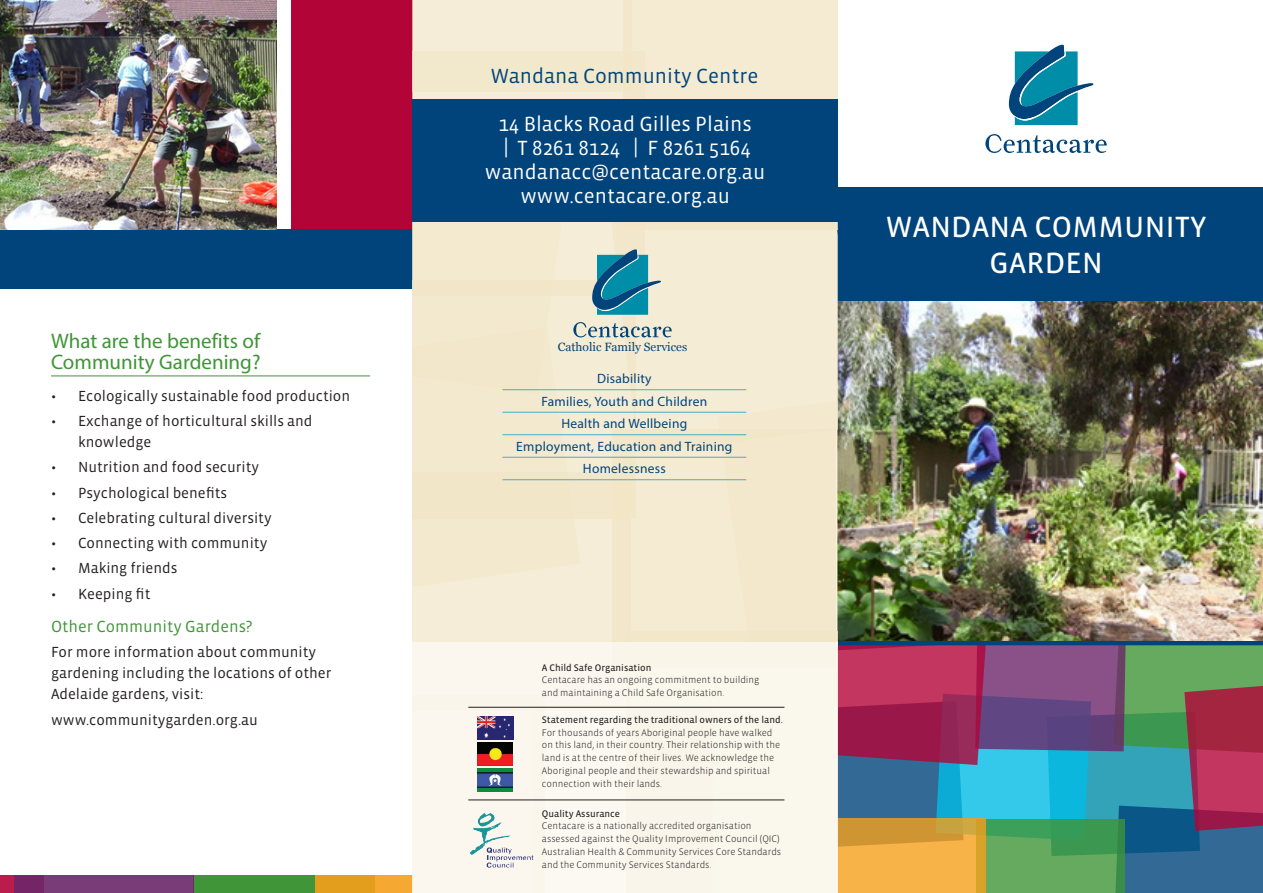
<style>
.page{position:relative;width:1263px;height:893px;background:#fff}
.page>*{position:absolute;margin:0;border:0;box-sizing:border-box;transform-origin:0 0}
.Cover_-_Program_Titl{font:30px/36px "Vista Sans OT";letter-spacing:.01em;color:#fff;text-align:center}
.t1{font:21px "Vista Sans OT";color:#fff}
.Heading_-_Drk_Blue{font:21px/21px "Myriad Pro";color:#3f9537}
.t2{font:21px "Vista Sans OT";color:#00447b}
.Sub_Heading_-_Drk_Bl{font:16.5px "Vista Sans OT";color:#3f9537}
.Body_copy{font:15px/21px "Vista Sans OT";color:#231f20}
.t3{font:13.5px "Myriad Pro";letter-spacing:.02em;color:#00447b}
.Body_copy-2{font:12px "Georgia";color:#00447b}
.t4{font:300 9.75px/12.8px "Vista Sans OT";color:#231f20}
.s1{font-weight:400}
</style>
<div class="page">
<div style="left:193px;top:875px;width:182px;height:18px;background:#3f9537"></div>
<div style="left:315px;top:875px;width:97px;height:18px;background:linear-gradient(to right,#dd9a16,#f8aa34)"></div>
<div style="left:0;top:875px;width:43px;height:18px;background:#ba1d4b"></div>
<div style="left:14px;top:875px;width:179px;height:18px;background:linear-gradient(to right,#762f6d,#7c427d)"></div>
<div style="left:291px;top:0;width:121px;height:230px;background:#b30437"></div>
<div style="left:0;top:230px;width:412px;height:59px;background:#00447b"></div>
<svg style="left:1009px;top:44px;width:85px;height:81px"></svg>
<svg style="left:985px;top:134px;width:122px;height:19px"></svg>
<div style="left:838px;top:187px;width:425px;height:115px;background:#00447b"></div>
<img style="left:838px;top:302px;width:425px;height:96px">
<img style="left:0;top:0;width:277px;height:230px">
<div style="left:672px;top:230px;width:166px;height:200px;background:#f5ecd5"></div>
<div style="left:623px;top:0;width:215px;height:230px;background:#f4ebd2"></div>
<div style="left:412px;top:51px;width:232px;height:245px;background:linear-gradient(to right,#f5ecd6,#f4ead1)"></div>
<div style="left:412px;top:0;width:220px;height:91px;background:#f5edd7"></div>
<img style="left:717px;top:398px;width:546px;height:495px">
<div style="left:412px;top:472px;width:218px;height:238px;background:#f5edd7"></div>
<div style="left:612px;top:430px;width:224px;height:238px;background:#f2e6c7"></div>
<div style="left:412px;top:642px;width:426px;height:251px;background:#faf7ed"></div>
<img style="left:478px;top:813px;width:17px;height:13px">
<img style="left:478px;top:716px;width:35px;height:23px">
<img style="left:478px;top:742px;width:35px;height:23px">
<img style="left:478px;top:768px;width:34px;height:24px">
<hr style="left:468px;top:800px;width:316px;height:1px;background:#231f20">
<hr style="left:468px;top:707px;width:316px;height:1px;background:#231f20">
<hr style="left:502px;top:389px;width:244px;height:1px;background:#46afc4">
<hr style="left:502px;top:412px;width:244px;height:1px;background:#46afc4">
<hr style="left:502px;top:434px;width:244px;height:1px;background:#46afc4">
<hr style="left:502px;top:457px;width:244px;height:1px;background:#46afc4">
<hr style="left:502px;top:479px;width:244px;height:1px;background:#46afc4">
<hr style="left:51px;top:376px;width:319px;height:1px;background:#3f9537">
<div style="left:412px;top:99px;width:426px;height:122px;background:#00447b"></div>
<div style="left:412px;top:221px;width:260px;height:371px;background:#f3e9cf"></div>
<p class="Heading_-_Drk_Blue" style="left:51px;top:330px;width:211px">What are the benefits of<br>Community Gardening?</p>
<p class="Body_copy" style="left:51px;top:386px;width:301px">• Ecologically sustainable food production</p>
<p class="Body_copy" style="left:78px;top:411px;width:236px;text-indent:-27px">• Exchange of horticultural skills and knowledge</p>
<p class="Body_copy" style="left:51px;top:457px;width:210px">• Nutrition and food security</p>
<p class="Body_copy" style="left:51px;top:482px;width:178px">• Psychological benefits</p>
<p class="Body_copy" style="left:51px;top:508px;width:222px">• Celebrating cultural diversity</p>
<p class="Body_copy" style="left:51px;top:533px;width:218px">• Connecting with community</p>
<p class="Body_copy" style="left:51px;top:558px;width:128px">• Making friends</p>
<p class="Body_copy" style="left:51px;top:583px;width:101px">• Keeping fit</p>
<p class="Sub_Heading_-_Drk_Bl" style="left:51px;top:618px;width:203px">Other Community Gardens?</p>
<p class="Body_copy" style="left:51px;top:642px;width:282px">For more information about community gardening including the locations of other<br>Adelaide gardens, visit:</p>
<p class="Body_copy" style="left:51px;top:709px;width:208px">www.communitygarden.org.au</p>
<p class="t2" style="left:490px;top:65px;width:269px">Wandana Community Centre</p>
<p class="t1" style="left:498px;top:113px;width:255px">14 Blacks Road Gilles Plains</p>
<p class="t1" style="left:503px;top:137px;width:249px">| T 8261 8124 | F 8261 5164</p>
<p class="t1" style="left:485px;top:161px;width:282px">wandanacc@centacare.org.au</p>
<p class="t1" style="left:520px;top:185px;width:211px">www.centacare.org.au</p>
<p class="Body_copy-2" style="left:558px;top:339px;width:131px">Catholic Family Services</p>
<p class="t3" style="left:597px;top:370px;width:56px">Disability</p>
<p class="t3" style="left:541px;top:393px;width:167px">Families, Youth and Children</p>
<p class="t3" style="left:561px;top:415px;width:127px">Health and Wellbeing</p>
<p class="t3" style="left:516px;top:438px;width:218px">Employment, Education and Training</p>
<p class="t3" style="left:583px;top:460px;width:84px">Homelessness</p>
<p class="t4" style="left:542px;top:661px;width:219px"><span class="s1">A Child Safe Organisation<br></span>Centacare has an ongoing commitment to building and maintaining a Child Safe Organisation.</p>
<p class="t4" style="left:542px;top:713px;width:243px"><span class="s1">Statement regarding the traditional owners of the land.<br></span>For thousands of years Aboriginal people have walked on this land, in their country. Their relationship with the land is at the centre of their lives. We acknowledge the Aboriginal people and their stewardship and spiritual connection with their lands.</p>
<p class="t4" style="left:542px;top:807px;width:241px"><span class="s1">Quality Assurance<br></span>Centacare is a nationally accredited organisation assessed against the Quality Improvement Council (QIC)<br>Australian Health &amp; Community Services Core Standards and the Community Services Standards.</p>
<p class="Cover_-_Program_Titl" style="left:885px;top:210px;width:323px">WANDANA COMMUNITY<br>GARDEN</p>
</div>
